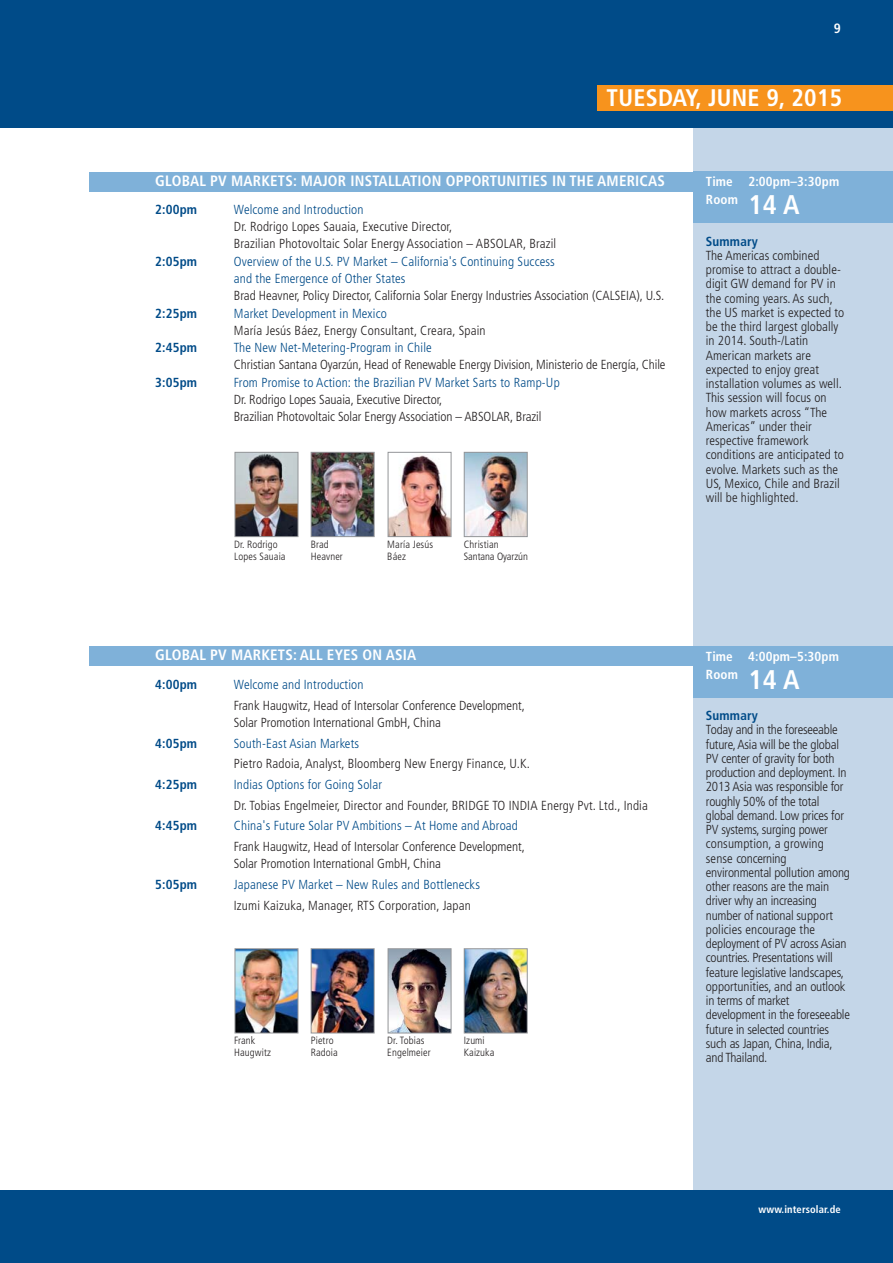
<style>
.page{position:relative;width:893px;height:1263px;background:#fff}
.page>*{position:absolute;margin:0;border:0;box-sizing:border-box;transform-origin:0 0}
.t1{font:700 condensed 24px "Frutiger LT Com";letter-spacing:.01em;color:#fff}
.t2{font:700 condensed 15px "Frutiger LT Com";letter-spacing:.01em;color:#fff}
.t3{font:700 condensed 13.5px "Frutiger LT Com";color:#fff}
.t4{font:300 condensed 13.2px/14.2px "Frutiger LT Com";color:#231f20}
.t5{font:300 condensed 13.2px/17.2px "Frutiger LT Com";letter-spacing:.01em;color:#004b88}
.t6{font:700 condensed 13.2px "Frutiger LT Com";letter-spacing:.01em;color:#004b88}
.t7{font:700 condensed 13.2px/18px "Frutiger LT Com";letter-spacing:.01em;color:#fff}
.t8{font:300 condensed 10.5px/12px "Frutiger LT Com";letter-spacing:.01em;color:#231f20}
.t9{font:700 condensed 10.5px "Frutiger LT Com";letter-spacing:.015em;color:#fff}
.s1{font-size:27px}
</style>
<div class="page">
<div style="left:693px;top:128px;width:200px;height:1067px;background:#c4d6e8"></div>
<div style="left:693px;top:172px;width:200px;height:51px;background:#7fb1d9"></div>
<div style="left:90px;top:172px;width:615px;height:19px;background:#7fb1d9"></div>
<div style="left:0;top:0;width:893px;height:128px;background:#004b88"></div>
<div style="left:597px;top:85px;width:296px;height:26px;background:#f7931d"></div>
<div style="left:0;top:1191px;width:893px;height:72px;background:#004b88"></div>
<div style="left:693px;top:646px;width:200px;height:51px;background:#7fb1d9"></div>
<div style="left:90px;top:646px;width:615px;height:20px;background:#7fb1d9"></div>
<img style="left:237px;top:454px;width:59px;height:81px">
<div style="left:235px;top:452px;width:63px;height:85px;border:1px solid #939598"></div>
<img style="left:313px;top:454px;width:60px;height:81px">
<div style="left:311px;top:452px;width:64px;height:85px;border:1px solid #939598"></div>
<img style="left:390px;top:455px;width:59px;height:80px">
<div style="left:388px;top:452px;width:63px;height:85px;border:1px solid #939598"></div>
<img style="left:466px;top:454px;width:60px;height:81px">
<div style="left:464px;top:452px;width:64px;height:85px;border:1px solid #939598"></div>
<img style="left:237px;top:950px;width:59px;height:81px">
<div style="left:235px;top:948px;width:63px;height:85px;border:1px solid #939598"></div>
<img style="left:313px;top:950px;width:60px;height:81px">
<div style="left:311px;top:948px;width:64px;height:85px;border:1px solid #939598"></div>
<img style="left:390px;top:950px;width:59px;height:81px">
<div style="left:388px;top:948px;width:63px;height:85px;border:1px solid #939598"></div>
<img style="left:466px;top:950px;width:60px;height:81px">
<div style="left:464px;top:948px;width:64px;height:85px;border:1px solid #939598"></div>
<p class="t3" style="left:834px;top:23px;width:9px">9</p>
<h1 class="t1" style="left:607px;top:88px;width:237px">TUESDAY, JUNE 9, 2015</h1>
<p class="t2" style="left:155px;top:175px;width:511px">GLOBAL PV MARKETS: MAJOR INSTALLATION OPPORTUNITIES IN THE AMERICAS</p>
<p class="t6" style="left:155px;top:204px;width:43px">2:00pm</p>
<p class="t5" style="left:234px;top:202px;width:131px">Welcome and Introduction</p>
<p class="t4" style="left:234px;top:219px;width:324px;line-height:17.2px">Dr. Rodrigo Lopes Sauaia, Executive Director,<br>Brazilian Photovoltaic Solar Energy Association – ABSOLAR, Brazil</p>
<p class="t6" style="left:155px;top:256px;width:43px">2:05pm</p>
<p class="t5" style="left:234px;top:254px;width:323px">Overview of the U.S. PV Market – California's Continuing Success and the Emergence of Other States</p>
<p class="t4" style="left:234px;top:290px;width:432px">Brad Heavner, Policy Director, California Solar Energy Industries Association (CALSEIA), U.S.</p>
<p class="t6" style="left:155px;top:308px;width:43px">2:25pm</p>
<p class="t5" style="left:234px;top:305px;width:154px">Market Development in Mexico</p>
<p class="t4" style="left:234px;top:324px;width:253px">María Jesús Báez, Energy Consultant, Creara, Spain</p>
<p class="t6" style="left:155px;top:342px;width:43px">2:45pm</p>
<p class="t5" style="left:234px;top:340px;width:199px">The New Net-Metering-Program in Chile</p>
<p class="t4" style="left:234px;top:359px;width:433px">Christian Santana Oyarzún, Head of Renewable Energy Division, Ministerio de Energía, Chile</p>
<p class="t6" style="left:155px;top:377px;width:43px">3:05pm</p>
<p class="t5" style="left:234px;top:374px;width:327px">From Promise to Action: the Brazilian PV Market Sarts to Ramp-Up</p>
<p class="t4" style="left:234px;top:392px;width:309px;line-height:17.2px">Dr. Rodrigo Lopes Sauaia, Executive Director,<br>Brazilian Photovoltaic Solar Energy Association – ABSOLAR, Brazil</p>
<p class="t8" style="left:234px;top:539px;width:53px">Dr. Rodrigo<br>Lopes Sauaia</p>
<p class="t8" style="left:311px;top:539px;width:34px">Brad<br>Heavner</p>
<p class="t8" style="left:387px;top:539px;width:47px">María Jesús<br>Báez</p>
<p class="t8" style="left:464px;top:539px;width:66px">Christian<br>Santana Oyarzún</p>
<p class="t2" style="left:155px;top:649px;width:263px">GLOBAL PV MARKETS: ALL EYES ON ASIA</p>
<p class="t6" style="left:155px;top:679px;width:43px">4:00pm</p>
<p class="t5" style="left:234px;top:677px;width:131px">Welcome and Introduction</p>
<p class="t4" style="left:234px;top:698px;width:293px;line-height:17.2px">Frank Haugwitz, Head of Intersolar Conference Development,<br>Solar Promotion International GmbH, China</p>
<p class="t6" style="left:155px;top:738px;width:43px">4:05pm</p>
<p class="t5" style="left:234px;top:736px;width:127px">South-East Asian Markets</p>
<p class="t4" style="left:234px;top:758px;width:298px">Pietro Radoia, Analyst, Bloomberg New Energy Finance, U.K.</p>
<p class="t6" style="left:155px;top:779px;width:43px">4:25pm</p>
<p class="t5" style="left:234px;top:777px;width:150px">Indias Options for Going Solar</p>
<p class="t4" style="left:234px;top:799px;width:416px">Dr. Tobias Engelmeier, Director and Founder, BRIDGE TO INDIA Energy Pvt. Ltd., India</p>
<p class="t6" style="left:155px;top:820px;width:43px">4:45pm</p>
<p class="t5" style="left:234px;top:818px;width:286px">China's Future Solar PV Ambitions – At Home and Abroad</p>
<p class="t4" style="left:234px;top:839px;width:293px;line-height:17.2px">Frank Haugwitz, Head of Intersolar Conference Development,<br>Solar Promotion International GmbH, China</p>
<p class="t6" style="left:155px;top:879px;width:43px">5:05pm</p>
<p class="t5" style="left:234px;top:877px;width:248px">Japanese PV Market – New Rules and Bottlenecks</p>
<p class="t4" style="left:234px;top:899px;width:239px">Izumi Kaizuka, Manager, RTS Corporation, Japan</p>
<p class="t8" style="left:234px;top:1035px;width:38px">Frank<br>Haugwitz</p>
<p class="t8" style="left:311px;top:1035px;width:29px">Pietro<br>Radoia</p>
<p class="t8" style="left:387px;top:1035px;width:45px">Dr. Tobias<br>Engelmeier</p>
<p class="t8" style="left:464px;top:1035px;width:32px">Izumi<br>Kaizuka</p>
<p class="t7" style="left:706px;top:173px;width:135px">Time 2:00pm–3:30pm<br>Room <span class="s1">14 A</span></p>
<p class="t6" style="left:706px;top:236px;width:54px">Summary</p>
<p class="t4" style="left:706px;top:249px;width:140px">The Americas combined promise to attract a double&shy;digit GW demand for PV in the coming years. As such, the US market is expected to be the third largest globally in 2014. South-/Latin<br>American markets are expected to enjoy great installation volumes as well.<br>This session will focus on how markets across “The<br>Americas” under their respective framework conditions are anticipated to evolve. Markets such as the<br>US, Mexico, Chile and Brazil will be highlighted.</p>
<p class="t7" style="left:706px;top:648px;width:135px">Time 4:00pm–5:30pm<br>Room <span class="s1">14 A</span></p>
<p class="t6" style="left:706px;top:710px;width:54px">Summary</p>
<p class="t4" style="left:706px;top:724px;width:146px">Today and in the foreseeable future, Asia will be the global<br>PV center of gravity for both production and deployment. In<br>2013 Asia was responsible for roughly 50% of the total global demand. Low prices for<br>PV systems, surging power consumption, a growing sense concerning environmental pollution among other reasons are the main driver why an increasing number of national support policies encourage the deployment of PV across Asian countries. Presentations will feature legislative landscapes, opportunities, and an outlook in terms of market development in the foreseeable future in selected countries such as Japan, China, India, and Thailand.</p>
<p class="t9" style="left:758px;top:1205px;width:84px">www.intersolar.de</p>
</div>
